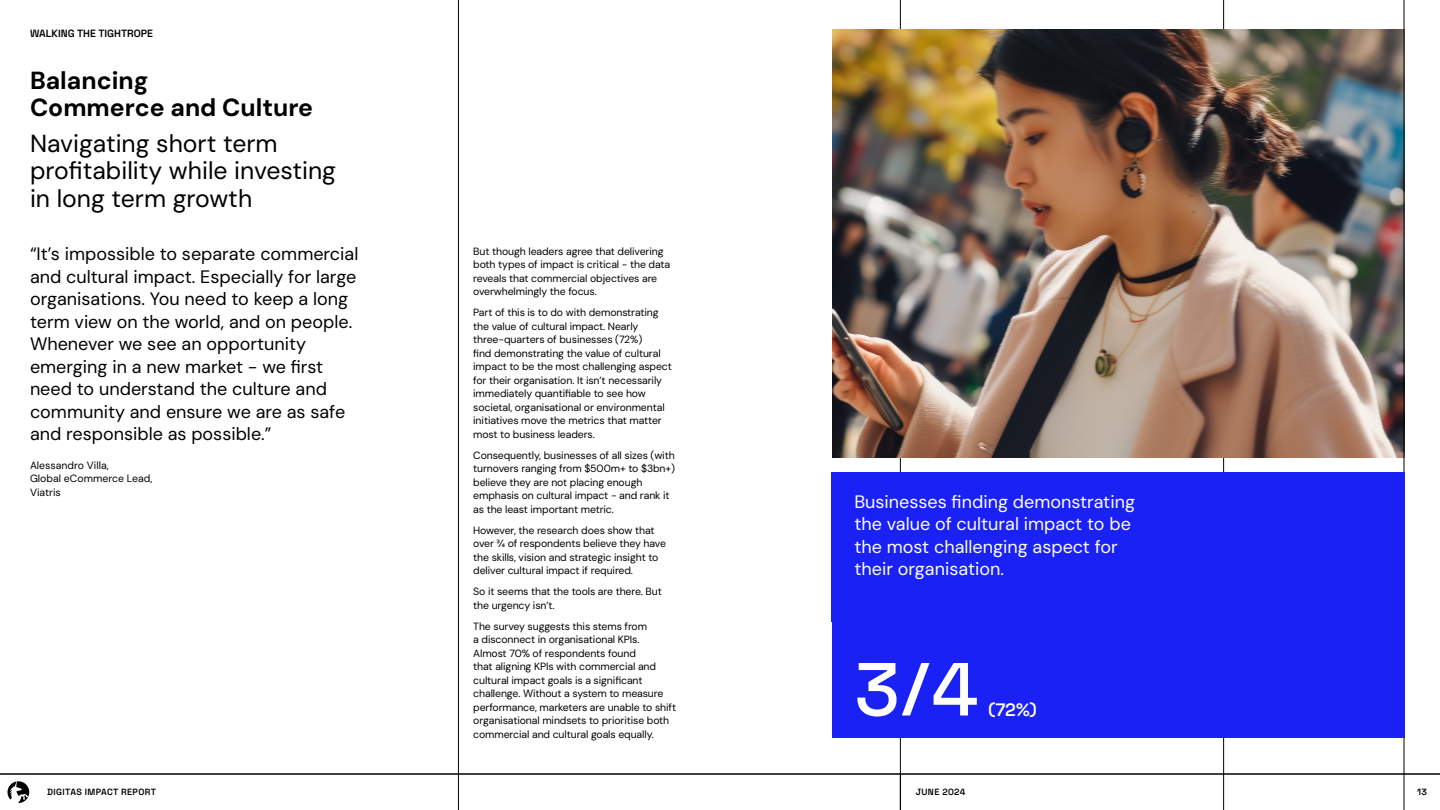
<style>
.page{position:relative;width:1440px;height:810px;background:#fff}
.page>*{position:absolute;margin:0;border:0;box-sizing:border-box;transform-origin:0 0}
.Numbers{font:500 75px "Space Grotesk";color:#fff}
.t1{font:24.75px/27.8px "DM Sans";color:#000}
.t2{font:700 24.75px/27.8px "DM Sans";color:#000}
.t3{font:18px/22.5px "DM Sans";color:#000}
.t4{font:18px/22.5px "DM Sans";color:#fff}
.Numbers-2{font:600 18px "Space Grotesk";color:#fff}
.Bodycopy{font:10.5px/13.5px "DM Sans";letter-spacing:-.01em;color:#000}
.Names{font:10.5px/13.5px "DM Sans";color:#000}
.Subheader{font:600 10.5px "Space Grotesk";color:#000}
.t5{font:600 9px "Space Grotesk";letter-spacing:.04em;color:#000}
</style>
<div class="page">
<hr style="left:1223px;top:0;width:1px;height:810px;background:#000">
<hr style="left:900px;top:0;width:1px;height:810px;background:#000">
<img style="left:833px;top:30px;width:571px;height:428px">
<hr style="left:1404px;top:0;width:1px;height:810px;background:#000">
<hr style="left:0;top:774px;width:1440px;height:1px;background:#000">
<svg style="left:8px;top:781px;width:21px;height:22px"></svg>
<hr style="left:458px;top:0;width:1px;height:810px;background:#000">
<div style="left:832px;top:472px;width:572px;height:266px;background:#1a21f5"></div>
<p class="Subheader" style="left:30px;top:26px;width:125px">WALKING THE TIGHTROPE</p>
<p class="t2" style="left:30px;top:66px;width:285px">Balancing<br>Commerce and Culture</p>
<p class="t1" style="left:30px;top:129px;width:308px">Navigating short term profitability while investing in long term growth</p>
<p class="t3" style="left:30px;top:242px;width:330px">“It’s impossible to separate commercial and cultural impact. Especially for large organisations. You need to keep a long term view on the world, and on people.<br>Whenever we see an opportunity emerging in a new market - we first need to understand the culture and community and ensure we are as safe and responsible as possible.”</p>
<p class="Names" style="left:30px;top:458px;width:124px">Alessandro Villa,<br>Global eCommerce Lead,<br>Viatris</p>
<p class="Bodycopy" style="left:473px;top:244px;width:199px">But though leaders agree that delivering both types of impact is critical - the data reveals that commercial objectives are overwhelmingly the focus.</p>
<p class="Bodycopy" style="left:473px;top:306px;width:200px">Part of this is to do with demonstrating the value of cultural impact. Nearly three-quarters of businesses (72%)<br>find demonstrating the value of cultural impact to be the most challenging aspect for their organisation. It isn’t necessarily immediately quantifiable to see how societal, organisational or environmental initiatives move the metrics that matter most to business leaders.</p>
<p class="Bodycopy" style="left:473px;top:448px;width:203px">Consequently, businesses of all sizes (with turnovers ranging from $500m+ to $3bn+) believe they are not placing enough emphasis on cultural impact - and rank it as the least important metric.</p>
<p class="Bodycopy" style="left:473px;top:523px;width:194px">However, the research does show that over ¾ of respondents believe they have the skills, vision and strategic insight to deliver cultural impact if required.</p>
<p class="Bodycopy" style="left:473px;top:585px;width:190px">So it seems that the tools are there. But the urgency isn’t.</p>
<p class="Bodycopy" style="left:473px;top:619px;width:204px">The survey suggests this stems from<br>a disconnect in organisational KPIs.<br>Almost 70% of respondents found<br>that aligning KPIs with commercial and cultural impact goals is a significant challenge. Without a system to measure performance, marketers are unable to shift organisational mindsets to prioritise both commercial and cultural goals equally.</p>
<p class="t4" style="left:854px;top:490px;width:282px">Businesses finding demonstrating the value of cultural impact to be the most challenging aspect for their organisation.</p>
<p class="Numbers" style="left:854px;top:632px;width:126px">3/4</p>
<p class="Numbers-2" style="left:988px;top:695px;width:51px">(72%)</p>
<p class="t5" style="left:47px;top:785px;width:110px">DIGITAS IMPACT REPORT</p>
<p class="t5" style="left:916px;top:785px;width:51px">JUNE 2024</p>
<p class="t5" style="left:1417px;top:785px;width:11px">13</p>
</div>
